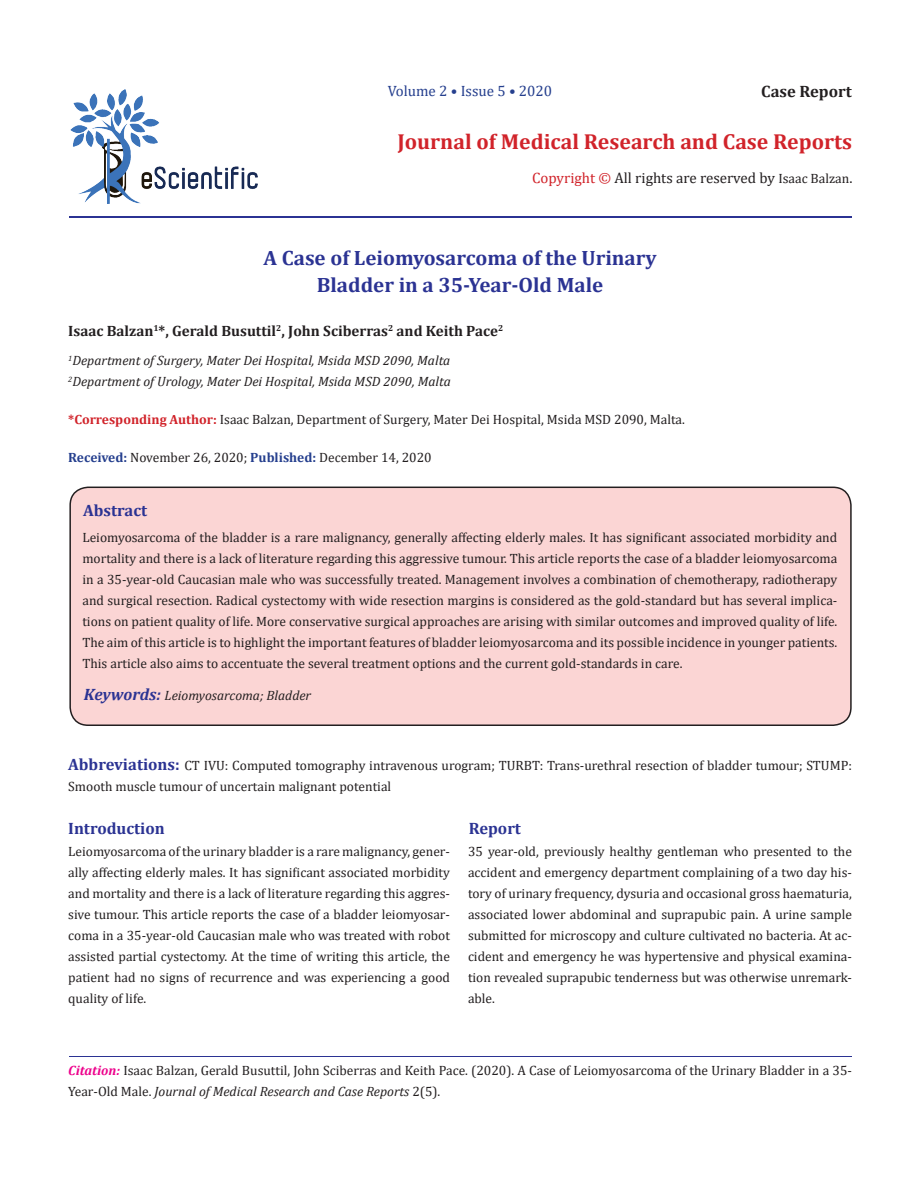
<style>
.page{position:relative;width:918px;height:1188px;background:#fff}
.page>*{position:absolute;margin:0;border:0;box-sizing:border-box;transform-origin:0 0}
.t1{font:700 21.75px "Cambria";color:#d1232a}
.t2{font:700 20.85px/27px "Cambria";color:#2b3393;text-align:center}
.t3{font:700 16.5px "Cambria";color:#2b3393}
.t4{font:700 16.5px "Cambria";color:#231f20}
.t5{font:700 15px "Cambria";color:#231f20}
.t6{font:15px "Cambria";color:#231f20}
.t7{font:15px "Cambria";color:#253f8e}
.t8{font:13.5px/21px "Cambria";color:#231f20;text-align:justify}
.t9{font:italic 13.5px/21px "Cambria";color:#231f20}
.s1{color:#d1232a}
.s2{font-size:13.5px}
.s3{font-weight:700;font-size:13.35px;color:#d1232a}
.s4{font-weight:700;color:#253f8e}
.s5{font-weight:700;font-size:16.5px;color:#2b3393}
.s6{font-weight:700;font-style:italic;color:#ed028c}
.s7{font-style:italic}
</style>
<div class="page">
<div style="left:70px;top:487px;width:781px;height:238px;background:#fbd5d4;border-radius:18px"></div>
<div style="left:69px;top:487px;width:783px;height:239px;border:2px solid #231f20;border-radius:18px"></div>
<img style="left:70px;top:89px;width:187px;height:114px">
<hr style="left:69px;top:216px;width:782px;height:2px;background:#2b3393">
<hr style="left:69px;top:1056px;width:782px;height:1px;background:#2b3393">
<p class="t7" style="left:388px;top:82px;width:166px">Volume 2 • Issue 5 • 2020</p>
<p class="t4" style="left:761px;top:80px;width:92px">Case Report</p>
<h1 class="t1" style="left:398px;top:126px;width:456px">Journal of Medical Research and Case Reports</h1>
<p class="t6" style="left:532px;top:169px;width:322px"><span class="s1">Copyright ©</span> All rights are reserved by <span class="s2">Isaac Balzan</span>.</p>
<h2 class="t2" style="left:263px;top:244px;width:395px">A Case of Leiomyosarcoma of the Urinary<br>Bladder in a 35-Year-Old Male</h2>
<p class="t5" style="left:68px;top:320px;width:437px">Isaac Balzan<sup>1</sup>*, Gerald Busuttil<sup>2</sup>, John Sciberras<sup>2</sup> and Keith Pace<sup>2</sup></p>
<p class="t9" style="left:68px;top:350px;width:384px"><sup>1</sup>Department of Surgery, Mater Dei Hospital, Msida MSD 2090, Malta<br><sup>2</sup>Department of Urology, Mater Dei Hospital, Msida MSD 2090, Malta</p>
<p class="t8" style="left:68px;top:409px;width:618px"><span class="s3">*Corresponding Author:</span> Isaac Balzan, Department of Surgery, Mater Dei Hospital, Msida MSD 2090, Malta.</p>
<p class="t8" style="left:68px;top:446px;width:365px"><span class="s4">Received:</span> November 26, 2020; <span class="s4">Published:</span> December 14, 2020</p>
<p class="t3" style="left:83px;top:499px;width:65px">Abstract</p>
<p class="t8" style="left:82px;top:527px;width:757px">Leiomyosarcoma of the bladder is a rare malignancy, generally affecting elderly males. It has significant associated morbidity and mortality and there is a lack of literature regarding this aggressive tumour. This article reports the case of a bladder leiomyosarcoma in a 35-year-old Caucasian male who was successfully treated. Management involves a combination of chemotherapy, radiotherapy and surgical resection. Radical cystectomy with wide resection margins is considered as the gold-standard but has several implica&shy;tions on patient quality of life. More conservative surgical approaches are arising with similar outcomes and improved quality of life.<br>The aim of this article is to highlight the important features of bladder leiomyosarcoma and its possible incidence in younger patients.<br>This article also aims to accentuate the several treatment options and the current gold-standards in care.</p>
<p class="t9" style="left:84px;top:684px;width:229px"><span class="s5">Keywords:</span> Leiomyosarcoma; Bladder</p>
<p class="t8" style="left:68px;top:754px;width:785px"><span class="s5">Abbreviations:</span> CT IVU: Computed tomography intravenous urogram; TURBT: Trans-urethral resection of bladder tumour; STUMP:<br>Smooth muscle tumour of uncertain malignant potential</p>
<p class="t3" style="left:68px;top:817px;width:98px">Introduction</p>
<p class="t3" style="left:469px;top:817px;width:54px">Report</p>
<p class="t8" style="left:68px;top:841px;width:383px">Leiomyosarcoma of the urinary bladder is a rare malignancy, gener&shy;ally affecting elderly males. It has significant associated morbidity and mortality and there is a lack of literature regarding this aggres&shy;sive tumour. This article reports the case of a bladder leiomyosar&shy;coma in a 35-year-old Caucasian male who was treated with robot assisted partial cystectomy. At the time of writing this article, the patient had no signs of recurrence and was experiencing a good quality of life.</p>
<p class="t8" style="left:468px;top:841px;width:385px">35 year-old, previously healthy gentleman who presented to the accident and emergency department complaining of a two day his&shy;tory of urinary frequency, dysuria and occasional gross haematuria, associated lower abdominal and suprapubic pain. A urine sample submitted for microscopy and culture cultivated no bacteria. At ac&shy;cident and emergency he was hypertensive and physical examina&shy;tion revealed suprapubic tenderness but was otherwise unremark&shy;able.</p>
<p class="t8" style="left:68px;top:1060px;width:785px"><span class="s6">Citation:</span> Isaac Balzan, Gerald Busuttil, John Sciberras and Keith Pace. (2020). A Case of Leiomyosarcoma of the Urinary Bladder in a 35-<br>Year-Old Male. <span class="s7">Journal of Medical Research and Case Reports</span> 2(5).</p>
</div>
